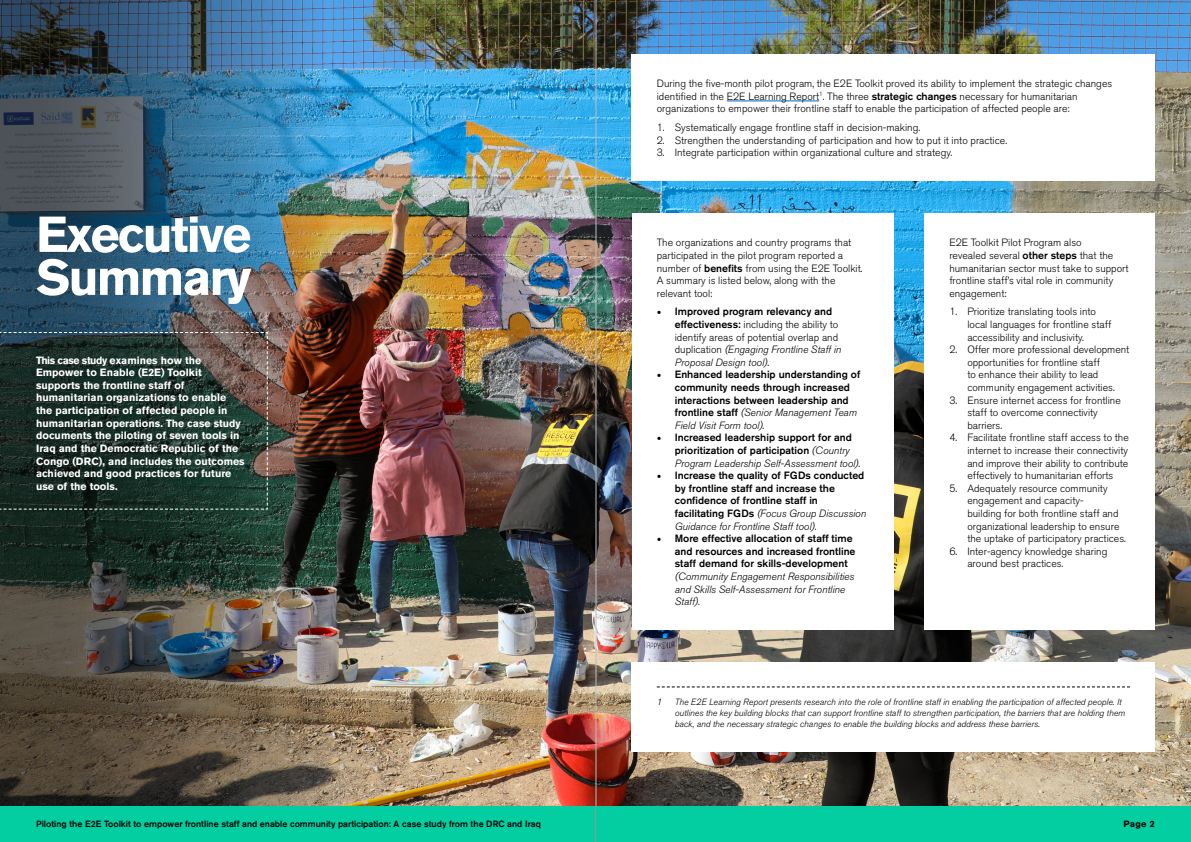
<style>
.page{position:relative;width:1191px;height:842px;background:#fff}
.page>*{position:absolute;margin:0;border:0;box-sizing:border-box;transform-origin:0 0}
.t1{font:700 50px/43px "Akzidenz Grotesk Std";letter-spacing:-.04em;color:#fff}
.t2{font:300 10.5px/12.6px "Akzidenz Grotesk Std";color:#000}
.t3{font:500 10.5px/12.6px "Akzidenz Grotesk Std";color:#000}
.t4{font:700 10.5px/12.6px "Akzidenz Grotesk Std";color:#fff}
.t5{font:italic 300 10.5px/12.6px "Akzidenz Grotesk Std";color:#000}
.t6{font:italic 300 9px/10.8px "Akzidenz Grotesk Std";color:#000}
.t7{font:500 9px "Akzidenz Grotesk Std";color:#000}
.t8{font:700 9px "Akzidenz Grotesk Std";color:#000}
.s1{font-weight:500}
.s2{font-family:"Minion Pro";font-weight:500;font-size:12px}
.s3{font-style:italic}
.s4{font-family:"Minion Pro";font-size:12px}
.s5{font-weight:300;font-style:italic}
.s6{font-weight:300}
.s7{font-style:normal}
</style>
<div class="page">
<div style="left:0;top:806px;width:1191px;height:36px;background:#03cea2"></div>
<hr style="left:595px;top:0;width:1px;height:842px;background:#939598">
<img style="left:595px;top:0;width:596px;height:806px">
<img style="left:0;top:0;width:595px;height:806px">
<div style="left:632px;top:54px;width:523px;height:127px;background:#fff"></div>
<hr style="left:727px;top:101px;width:92px;height:1px;background:#0563c1">
<div style="left:632px;top:662px;width:523px;height:90px;background:#fff"></div>
<div style="left:632px;top:213px;width:261px;height:417px;background:#fff"></div>
<div style="left:924px;top:213px;width:230px;height:417px;background:#fff"></div>
<svg style="left:657px;top:686px;width:473px;height:1px"></svg>
<svg style="left:0;top:331px;width:268px;height:179px;background:#25362f"></svg>
<hr style="left:596px;top:0;width:1px;height:806px;background:#bcbec0">
<h1 class="t1" style="left:36px;top:213px;width:217px">Executive<br>Summary</h1>
<p class="t4" style="left:36px;top:354px;width:210px">This case study examines how the Empower to Enable (E2E) Toolkit supports the frontline staff of humanitarian organizations to enable the participation of affected people in humanitarian operations. The case study documents the piloting of seven tools in Iraq and the Democratic Republic of the Congo (DRC), and includes the outcomes achieved and good practices for future use of the tools.</p>
<p class="t2" style="left:657px;top:78px;width:457px">During the five-month pilot program, the E2E Toolkit proved its ability to implement the strategic changes identified in the E2E Learning Report<sup>1</sup>. The three <span class="s1">strategic changes</span> necessary for humanitarian organizations to empower their frontline staff to enable the participation of affected people are:</p>
<p class="t2" style="left:657px;top:121px;width:265px">1. Systematically engage frontline staff in decision-making.</p>
<p class="t2" style="left:657px;top:134px;width:352px">2. Strengthen the understanding of participation and how to put it into practice.</p>
<p class="t2" style="left:657px;top:147px;width:297px">3. Integrate participation within organizational culture and strategy.</p>
<p class="t2" style="left:657px;top:237px;width:207px">The organizations and country programs that participated in the pilot program reported a number of <span class="s1">benefits</span> from using the E2E Toolkit.<br>A summary is listed below, along with the relevant tool:</p>
<p class="t2" style="left:675px;top:306px;width:168px;text-indent:-18px"><span class="s2">•</span> <span class="s1">Improved program relevancy and effectiveness:</span> including the ability to identify areas of potential overlap and duplication <span class="s3">(Engaging Frontline Staff in Proposal Design tool)</span>.</p>
<p class="t3" style="left:675px;top:368px;width:187px;text-indent:-18px"><span class="s4">•</span> Enhanced leadership understanding of community needs through increased interactions between leadership and frontline staff <span class="s5">(Senior Management Team Field Visit Form tool)</span><span class="s6">.</span></p>
<p class="t3" style="left:675px;top:431px;width:187px;text-indent:-18px"><span class="s4">•</span> Increased leadership support for and prioritization of participation <span class="s5">(Country<br>Program Leadership Self-Assessment tool)</span><span class="s6">.</span></p>
<p class="t3" style="left:675px;top:469px;width:193px;text-indent:-18px"><span class="s4">•</span> Increase the quality of FGDs conducted by frontline staff and increase the confidence of frontline staff in facilitating FGDs <span class="s5">(Focus Group Discussion Guidance for Frontline Staff tool)</span><span class="s6">.</span></p>
<p class="t3" style="left:675px;top:532px;width:182px;text-indent:-18px"><span class="s4">•</span> More effective allocation of staff time and resources and increased frontline staff demand for skills-development</p>
<p class="t5" style="left:675px;top:570px;width:181px">(Community Engagement Responsibilities and Skills Self-Assessment for Frontline<br>Staff)<span class="s7">.</span></p>
<p class="t2" style="left:949px;top:237px;width:181px">E2E Toolkit Pilot Program also<br>revealed several <span class="s1">other steps</span> that the humanitarian sector must take to support frontline staff’s vital role in community engagement:</p>
<p class="t2" style="left:967px;top:306px;width:145px;text-indent:-18px">1. Prioritize translating tools into local languages for frontline staff accessibility and inclusivity.</p>
<p class="t2" style="left:967px;top:343px;width:163px;text-indent:-18px">2. Offer more professional development opportunities for frontline staff<br>to enhance their ability to lead community engagement activities.</p>
<p class="t2" style="left:967px;top:394px;width:155px;text-indent:-18px">3. Ensure internet access for frontline staff to overcome connectivity barriers.</p>
<p class="t2" style="left:967px;top:432px;width:163px;text-align:justify;text-indent:-18px">4. Facilitate frontline staff access to the internet to increase their connectivity and improve their ability to contribute effectively to humanitarian efforts</p>
<p class="t2" style="left:967px;top:482px;width:160px;text-indent:-18px">5. Adequately resource community engagement and capacity-<br>building for both frontline staff and organizational leadership to ensure the uptake of participatory practices.</p>
<p class="t2" style="left:967px;top:545px;width:142px;text-indent:-18px">6. Inter-agency knowledge sharing around best practices.</p>
<p class="t6" style="left:657px;top:697px;width:7px">1</p>
<p class="t6" style="left:675px;top:697px;width:452px">The E2E Learning Report presents research into the role of frontline staff in enabling the participation of affected people. It outlines the key building blocks that can support frontline staff to strengthen participation, the barriers that are holding them back, and the necessary strategic changes to enable the building blocks and address these barriers.</p>
<p class="t7" style="left:36px;top:819px;width:506px">Piloting the E2E Toolkit to empower frontline staff and enable community participation: A case study from the DRC and Iraq</p>
<p class="t8" style="left:1123px;top:819px;width:33px">Page 2</p>
</div>
